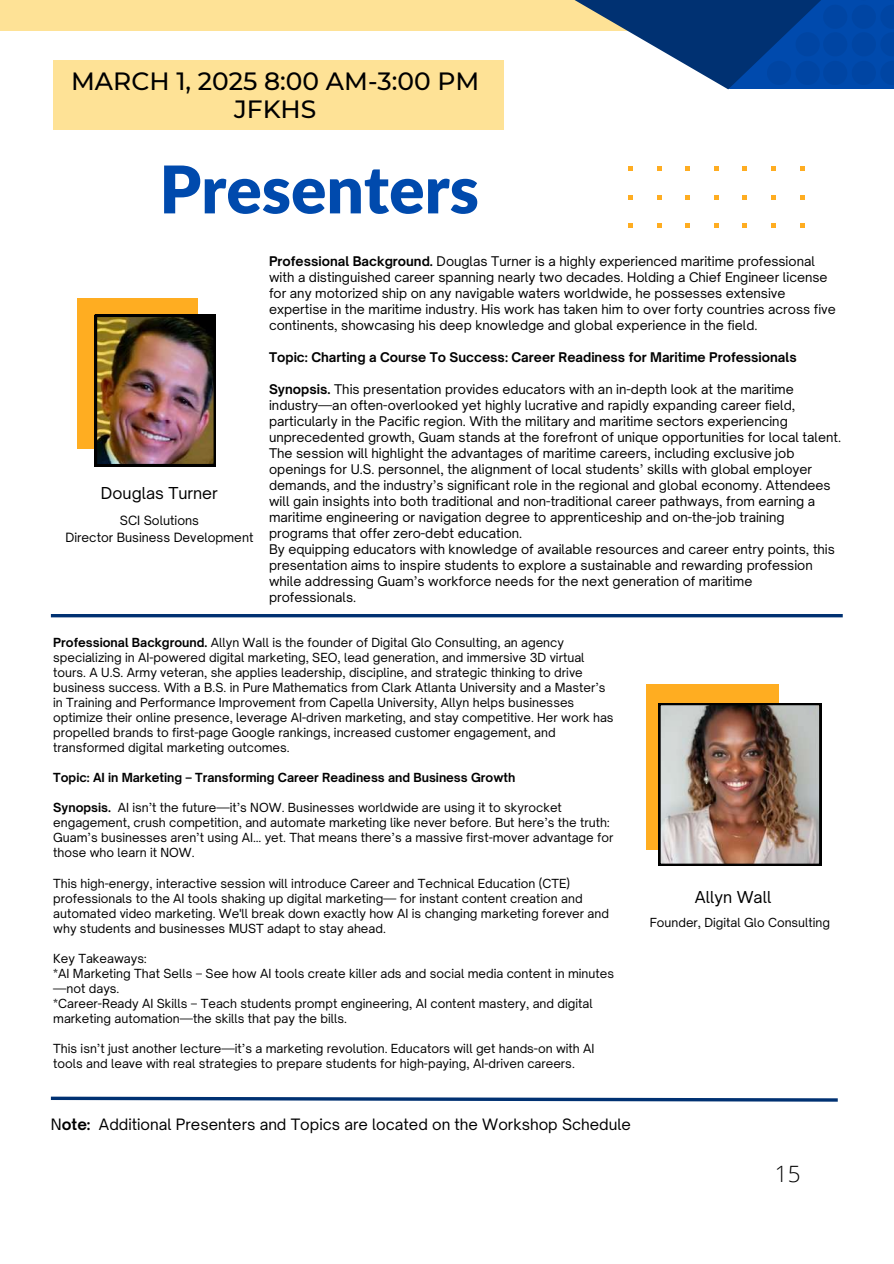
<style>
.page{position:relative;width:894px;height:1264px;background:#fff}
.page>*{position:absolute;margin:0;border:0;box-sizing:border-box;transform-origin:0 0}
.t1{font:900 65.7px "Lato";color:#004aad}
.t2{font:500 24.9px/28.2px "Montserrat";color:#000;text-align:center}
.t3{font:300 22.5px "Open Sans";color:#000}
.t4{font:15.75px "Open Sauce One";color:#000}
.t5{font:15px "Open Sauce One";color:#000}
.t6{font:12.75px/15.9px "Open Sauce One";color:#000}
.t7{font:700 12.75px "Open Sauce One";color:#000}
.t8{font:12.3px/17px "Open Sauce One";color:#000;text-align:center}
.t9{font:12px/15px "Open Sauce One";color:#000}
.t10{font:700 12px "Open Sauce One";color:#000}
.s1{font-weight:700}
</style>
<div class="page">
<svg style="left:50px;top:1096px;width:788px;height:6px"></svg>
<svg style="left:628px;top:167px;width:4px;height:4px"></svg>
<svg style="left:628px;top:195px;width:4px;height:4px"></svg>
<svg style="left:628px;top:223px;width:4px;height:4px"></svg>
<svg style="left:657px;top:167px;width:4px;height:4px"></svg>
<svg style="left:657px;top:195px;width:4px;height:4px"></svg>
<svg style="left:657px;top:223px;width:4px;height:4px"></svg>
<svg style="left:685px;top:167px;width:4px;height:4px"></svg>
<svg style="left:685px;top:195px;width:4px;height:4px"></svg>
<svg style="left:685px;top:223px;width:4px;height:4px"></svg>
<svg style="left:714px;top:167px;width:4px;height:4px"></svg>
<svg style="left:714px;top:195px;width:4px;height:4px"></svg>
<svg style="left:714px;top:223px;width:4px;height:4px"></svg>
<svg style="left:742px;top:167px;width:4px;height:4px"></svg>
<svg style="left:742px;top:195px;width:4px;height:4px"></svg>
<svg style="left:742px;top:223px;width:4px;height:4px"></svg>
<svg style="left:771px;top:167px;width:4px;height:4px"></svg>
<svg style="left:771px;top:195px;width:4px;height:4px"></svg>
<svg style="left:771px;top:223px;width:4px;height:4px"></svg>
<svg style="left:800px;top:167px;width:3px;height:4px"></svg>
<svg style="left:800px;top:195px;width:3px;height:4px"></svg>
<svg style="left:800px;top:223px;width:3px;height:4px"></svg>
<div style="left:0;top:0;width:700px;height:31px;background:#fee296"></div>
<svg style="left:503px;top:0;width:225px;height:89px"></svg>
<svg style="left:728px;top:0;width:165px;height:89px;background:#003985"></svg>
<svg style="left:767px;top:0;width:126px;height:84px;background:#0044a0"></svg>
<div style="left:53px;top:60px;width:450px;height:70px;background:#fee296"></div>
<div style="left:77px;top:297px;width:120px;height:151px;background:#ffad21"></div>
<img style="left:95px;top:315px;width:120px;height:151px">
<hr style="left:51px;top:614px;width:791px;height:3px;background:#003172">
<div style="left:646px;top:684px;width:132px;height:166px;background:#ffad21"></div>
<img style="left:658px;top:703px;width:163px;height:162px">
<h2 class="t2" style="left:71px;top:67px;width:409px">MARCH 1, 2025 8:00 AM-3:00 PM<br>JFKHS</h2>
<h1 class="t1" style="left:159px;top:148px;width:321px">Presenters</h1>
<h3 class="t4" style="left:101px;top:483px;width:118px">Douglas Turner</h3>
<p class="t8" style="left:65px;top:511px;width:189px">SCI Solutions<br>Director Business Development</p>
<p class="t6" style="left:269px;top:253px;width:568px"><span class="s1">Professional Background.</span> Douglas Turner is a highly experienced maritime professional with a distinguished career spanning nearly two decades. Holding a Chief Engineer license for any motorized ship on any navigable waters worldwide, he possesses extensive expertise in the maritime industry. His work has taken him to over forty countries across five continents, showcasing his deep knowledge and global experience in the field.</p>
<p class="t7" style="left:269px;top:349px;width:529px">Topic: Charting a Course To Success: Career Readiness for Maritime Professionals</p>
<p class="t6" style="left:269px;top:381px;width:573px"><span class="s1">Synopsis.</span> This presentation provides educators with an in-depth look at the maritime industry—an often-overlooked yet highly lucrative and rapidly expanding career field, particularly in the Pacific region. With the military and maritime sectors experiencing unprecedented growth, Guam stands at the forefront of unique opportunities for local talent.<br>The session will highlight the advantages of maritime careers, including exclusive job openings for U.S. personnel, the alignment of local students’ skills with global employer demands, and the industry’s significant role in the regional and global economy. Attendees will gain insights into both traditional and non-traditional career pathways, from earning a maritime engineering or navigation degree to apprenticeship and on-the-job training programs that offer zero-debt education.<br>By equipping educators with knowledge of available resources and career entry points, this presentation aims to inspire students to explore a sustainable and rewarding profession while addressing Guam’s workforce needs for the next generation of maritime professionals.</p>
<p class="t9" style="left:53px;top:635px;width:561px"><span class="s1">Professional Background.</span> Allyn Wall is the founder of Digital Glo Consulting, an agency specializing in AI-powered digital marketing, SEO, lead generation, and immersive 3D virtual tours. A U.S. Army veteran, she applies leadership, discipline, and strategic thinking to drive business success. With a B.S. in Pure Mathematics from Clark Atlanta University and a Master’s in Training and Performance Improvement from Capella University, Allyn helps businesses optimize their online presence, leverage AI-driven marketing, and stay competitive. Her work has propelled brands to first-page Google rankings, increased customer engagement, and transformed digital marketing outcomes.</p>
<p class="t10" style="left:53px;top:770px;width:463px">Topic: AI in Marketing – Transforming Career Readiness and Business Growth</p>
<p class="t9" style="left:53px;top:800px;width:561px"><span class="s1">Synopsis.</span> AI isn’t the future—it’s NOW. Businesses worldwide are using it to skyrocket engagement, crush competition, and automate marketing like never before. But here’s the truth:<br>Guam’s businesses aren’t using AI… yet. That means there’s a massive first-mover advantage for those who learn it NOW.</p>
<p class="t9" style="left:53px;top:875px;width:557px">This high-energy, interactive session will introduce Career and Technical Education (CTE) professionals to the AI tools shaking up digital marketing— for instant content creation and automated video marketing. We'll break down exactly how AI is changing marketing forever and why students and businesses MUST adapt to stay ahead.</p>
<p class="t9" style="left:53px;top:950px;width:562px">Key Takeaways:<br>*AI Marketing That Sells – See how AI tools create killer ads and social media content in minutes —not days.<br>*Career-Ready AI Skills – Teach students prompt engineering, AI content mastery, and digital marketing automation—the skills that pay the bills.</p>
<p class="t9" style="left:53px;top:1040px;width:542px">This isn’t just another lecture—it’s a marketing revolution. Educators will get hands-on with AI tools and leave with real strategies to prepare students for high-paying, AI-driven careers.</p>
<p class="t5" style="left:51px;top:1114px;width:581px">N<span class="s1">ote:</span> Additional Presenters and Topics are located on the Workshop Schedule</p>
<h3 class="t4" style="left:694px;top:886px;width:78px">Allyn Wall</h3>
<p class="t9" style="left:649px;top:914px;width:182px">Founder, Digital Glo Consulting</p>
<h3 class="t3" style="left:774px;top:1157px;width:27px">15</h3>
</div>
